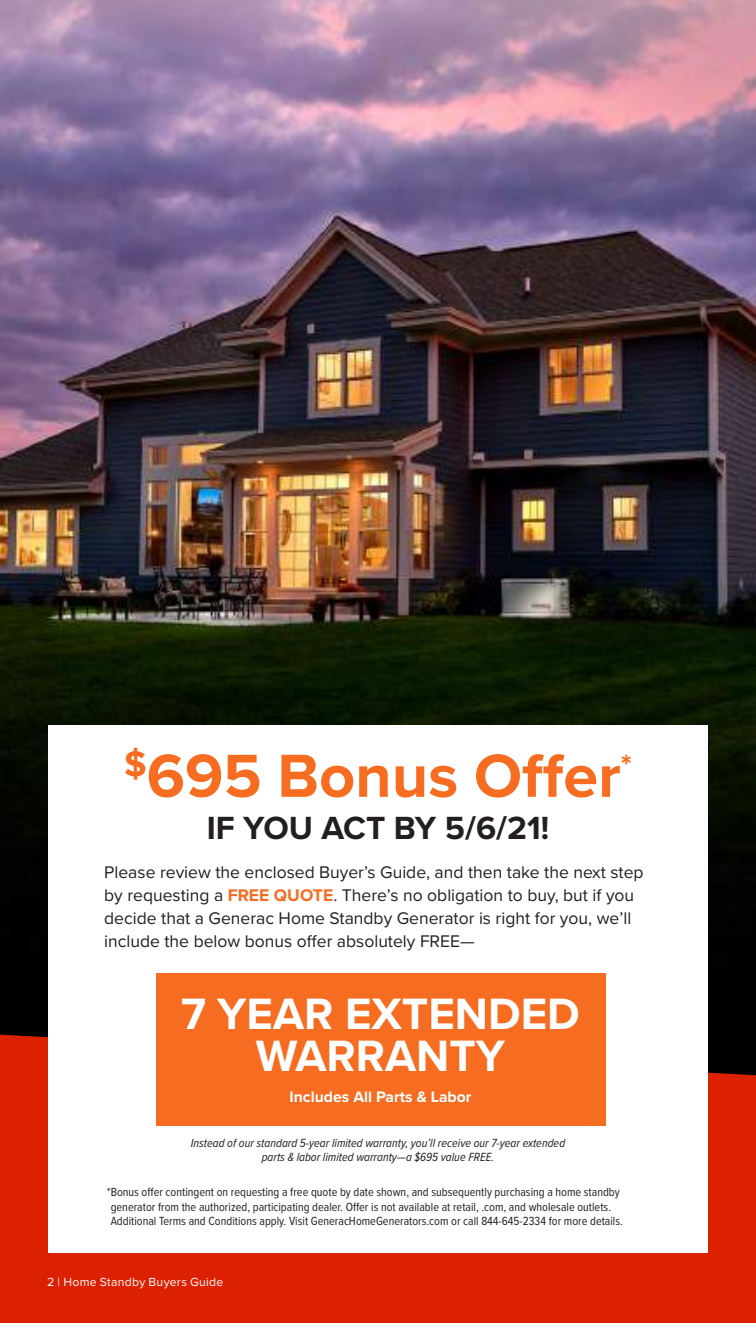
<style>
.page{position:relative;width:756px;height:1323px;background:#fff}
.page>*{position:absolute;margin:0;border:0;box-sizing:border-box;transform-origin:0 0}
.t1{font:700 63px "Proxima Nova";color:#f66c20}
.t2{font:700 45.5px/42px "Proxima Nova";color:#fff;text-align:center}
.t3{font:700 33.25px "Proxima Nova";color:#241f1f}
.t4{font:17.5px/22.8px "Proxima Nova";color:#241f1f}
.t5{font:700 15.75px "Proxima Nova";color:#fff}
.t6{font:12.25px/14.7px "Proxima Nova Cond";color:#241f1f}
.t7{font:italic 12.25px/14px "Proxima Nova Cond";color:#241f1f;text-align:center}
.t8{font:12.25px "Proxima Nova";letter-spacing:.02em;color:#fff}
.s1{font-weight:700;color:#f66c20}
</style>
<div class="page">
<img style="left:0;top:0;width:756px;height:1034px">
<div style="left:0;top:1034px;width:756px;height:289px;background:#dc2101"></div>
<div style="left:48px;top:726px;width:660px;height:527px;background:#fff"></div>
<div style="left:156px;top:973px;width:449px;height:152px;background:#f66c20"></div>
<h1 class="t1" style="left:124px;top:729px;width:509px"><sup>$</sup>695 Bonus Offer<sup>*</sup></h1>
<h3 class="t3" style="left:207px;top:803px;width:344px">IF YOU ACT BY 5/6/21!</h3>
<p class="t4" style="left:104px;top:860px;width:541px">Please review the enclosed Buyer’s Guide, and then take the next step by requesting a <span class="s1">FREE QUOTE</span>. There’s no obligation to buy, but if you decide that a Generac Home Standby Generator is right for you, we’ll include the below bonus offer absolutely FREE—</p>
<h2 class="t2" style="left:181px;top:991px;width:400px">7 YEAR EXTENDED<br>WARRANTY</h2>
<p class="t5" style="left:289px;top:1085px;width:184px">Includes All Parts &amp; Labor</p>
<p class="t7" style="left:191px;top:1136px;width:376px">Instead of our standard 5-year limited warranty, you’ll receive our 7-year extended parts &amp; labor limited warranty—a $695 value FREE.</p>
<p class="t6" style="left:111px;top:1184px;width:514px;text-indent:-4px">*Bonus offer contingent on requesting a free quote by date shown, and subsequently purchasing a home standby generator from the authorized, participating dealer. Offer is not available at retail, .com, and wholesale outlets.<br>Additional Terms and Conditions apply. Visit GeneracHomeGenerators.com or call 844-645-2334 for more details.</p>
<p class="t8" style="left:47px;top:1273px;width:178px">2 | Home Standby Buyers Guide</p>
</div>
